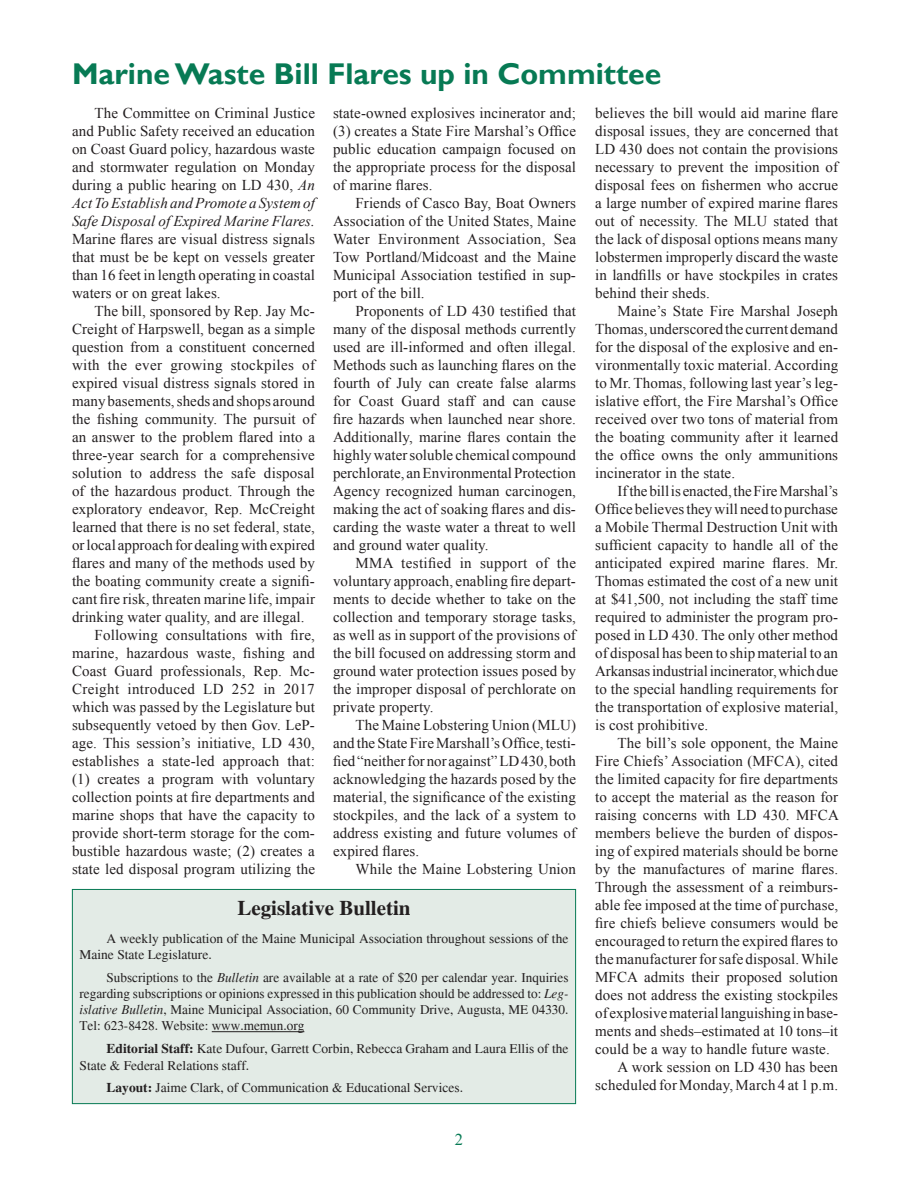
<style>
.page{position:relative;width:918px;height:1188px;background:#fff}
.page>*{position:absolute;margin:0;border:0;box-sizing:border-box;transform-origin:0 0}
.Headline_--_JAZZY{font:700 30px "Gill Sans";color:#077a54}
.t1{font:700 21px "Times";color:#231f20}
.t2{font:16.5px "Times New Roman";color:#077a54}
.Body_text-BULLETIN{font:15px/18px "Times New Roman";letter-spacing:.005em;color:#231f20;text-align:justify}
.t3{font:13.5px/16.2px "Times";color:#231f20}
.s1{font-style:italic}
.s2{font-weight:700}
</style>
<div class="page">
<div style="left:72px;top:889px;width:504px;height:215px;background:#e3ebe6"></div>
<hr style="left:212px;top:1031px;width:92px;height:1px;background:#231f20">
<div style="left:72px;top:889px;width:504px;height:215px;border:1px solid #077a54"></div>
<p class="Headline_--_JAZZY" style="left:72px;top:56px;width:591px">Marine Waste Bill Flares up in Committee</p>
<p class="Body_text-BULLETIN" style="left:72px;top:104px;width:245px;text-indent:22px">The Committee on Criminal Justice and Public Safety received an education on Coast Guard policy, hazardous waste and stormwater regulation on Monday during a public hearing on LD 430, <span class="s1">An Act To Establish and Promote a System of Safe Disposal of Expired Marine Flares.<br></span>Marine flares are visual distress signals that must be be kept on vessels greater than 16 feet in length operating in coastal waters or on great lakes.</p>
<p class="Body_text-BULLETIN" style="left:72px;top:302px;width:245px;text-indent:22px">The bill, sponsored by Rep. Jay Mc-Creight of Harpswell, began as a simple question from a constituent concerned with the ever growing stockpiles of expired visual distress signals stored in many basements, sheds and shops around the fishing community. The pursuit of an answer to the problem flared into a three-year search for a comprehensive solution to address the safe disposal of the hazardous product. Through the exploratory endeavor, Rep. McCreight learned that there is no set federal, state, or local approach for dealing with expired flares and many of the methods used by the boating community create a signifi&shy;cant fire risk, threaten marine life, impair drinking water quality, and are illegal.</p>
<p class="Body_text-BULLETIN" style="left:72px;top:626px;width:245px;text-indent:22px">Following consultations with fire, marine, hazardous waste, fishing and Coast Guard professionals, Rep. Mc-Creight introduced LD 252 in 2017 which was passed by the Legislature but subsequently vetoed by then Gov. LeP&shy;age. This session’s initiative, LD 430, establishes a state-led approach that: (1) creates a program with voluntary collection points at fire departments and marine shops that have the capacity to provide short-term storage for the com&shy;bustible hazardous waste; (2) creates a state led disposal program utilizing the</p>
<p class="Body_text-BULLETIN" style="left:333px;top:104px;width:245px">state-owned explosives incinerator and; (3) creates a State Fire Marshal’s Office public education campaign focused on the appropriate process for the disposal of marine flares.</p>
<p class="Body_text-BULLETIN" style="left:333px;top:194px;width:245px;text-indent:22px">Friends of Casco Bay, Boat Owners Association of the United States, Maine Water Environment Association, Sea Tow Portland/Midcoast and the Maine Municipal Association testified in sup&shy;port of the bill.</p>
<p class="Body_text-BULLETIN" style="left:333px;top:302px;width:245px;text-indent:22px">Proponents of LD 430 testified that many of the disposal methods currently used are ill-informed and often illegal.<br>Methods such as launching flares on the fourth of July can create false alarms for Coast Guard staff and can cause fire hazards when launched near shore.<br>Additionally, marine flares contain the highly water soluble chemical compound perchlorate, an Environmental Protection Agency recognized human carcinogen, making the act of soaking flares and dis&shy;carding the waste water a threat to well and ground water quality.</p>
<p class="Body_text-BULLETIN" style="left:333px;top:554px;width:245px;text-indent:22px">MMA testified in support of the voluntary approach, enabling fire depart&shy;ments to decide whether to take on the collection and temporary storage tasks, as well as in support of the provisions of the bill focused on addressing storm and ground water protection issues posed by the improper disposal of perchlorate on private property.</p>
<p class="Body_text-BULLETIN" style="left:333px;top:716px;width:245px;text-indent:22px">The Maine Lobstering Union (MLU) and the State Fire Marshall’s Office, testi&shy;fied “neither for nor against” LD 430, both acknowledging the hazards posed by the material, the significance of the existing stockpiles, and the lack of a system to address existing and future volumes of expired flares.</p>
<p class="Body_text-BULLETIN" style="left:356px;top:860px;width:222px">While the Maine Lobstering Union</p>
<p class="t1" style="left:237px;top:895px;width:175px">Legislative Bulletin</p>
<p class="t3" style="left:80px;top:930px;width:490px;text-indent:27px">A weekly publication of the Maine Municipal Association throughout sessions of the<br>Maine State Legislature.</p>
<p class="t3" style="left:80px;top:969px;width:491px;text-align:justify;text-indent:27px">Subscriptions to the <span class="s1">Bulletin</span> are available at a rate of $20 per calendar year. Inquiries regarding subscriptions or opinions expressed in this publication should be addressed to: <span class="s1">Leg&shy;islative Bulletin</span>, Maine Municipal Association, 60 Community Drive, Augusta, ME 04330.<br>Tel: 623-8428. Website: www.memun.org</p>
<p class="t3" style="left:80px;top:1041px;width:491px;text-indent:27px"><span class="s2">Editorial Staff:</span> Kate Dufour, Garrett Corbin, Rebecca Graham and Laura Ellis of the<br>State &amp; Federal Relations staff.</p>
<p class="t3" style="left:106px;top:1080px;width:358px"><span class="s2">Layout:</span> Jaime Clark, of Communication &amp; Educational Services.</p>
<p class="t2" style="left:455px;top:1129px;width:10px">2</p>
<p class="Body_text-BULLETIN" style="left:595px;top:104px;width:245px">believes the bill would aid marine flare disposal issues, they are concerned that LD 430 does not contain the provisions necessary to prevent the imposition of disposal fees on fishermen who accrue a large number of expired marine flares out of necessity. The MLU stated that the lack of disposal options means many lobstermen improperly discard the waste in landfills or have stockpiles in crates behind their sheds.</p>
<p class="Body_text-BULLETIN" style="left:595px;top:302px;width:245px;text-indent:22px">Maine’s State Fire Marshal Joseph Thomas, underscored the current demand for the disposal of the explosive and en&shy;vironmentally toxic material. According to Mr. Thomas, following last year’s leg&shy;islative effort, the Fire Marshal’s Office received over two tons of material from the boating community after it learned the office owns the only ammunitions incinerator in the state.</p>
<p class="Body_text-BULLETIN" style="left:595px;top:482px;width:245px;text-indent:22px">If the bill is enacted, the Fire Marshal’s Office believes they will need to purchase a Mobile Thermal Destruction Unit with sufficient capacity to handle all of the anticipated expired marine flares. Mr.<br>Thomas estimated the cost of a new unit at $41,500, not including the staff time required to administer the program pro&shy;posed in LD 430. The only other method of disposal has been to ship material to an Arkansas industrial incinerator, which due to the special handling requirements for the transportation of explosive material, is cost prohibitive.</p>
<p class="Body_text-BULLETIN" style="left:595px;top:734px;width:245px;text-indent:22px">The bill’s sole opponent, the Maine Fire Chiefs’ Association (MFCA), cited the limited capacity for fire departments to accept the material as the reason for raising concerns with LD 430. MFCA members believe the burden of dispos&shy;ing of expired materials should be borne by the manufactures of marine flares.<br>Through the assessment of a reimburs&shy;able fee imposed at the time of purchase, fire chiefs believe consumers would be encouraged to return the expired flares to the manufacturer for safe disposal. While MFCA admits their proposed solution does not address the existing stockpiles of explosive material languishing in base&shy;ments and sheds–estimated at 10 tons–it could be a way to handle future waste.</p>
<p class="Body_text-BULLETIN" style="left:595px;top:1058px;width:245px;text-align:right">A work session on LD 430 has been scheduled for Monday, March 4 at 1 p.m.</p>
</div>
